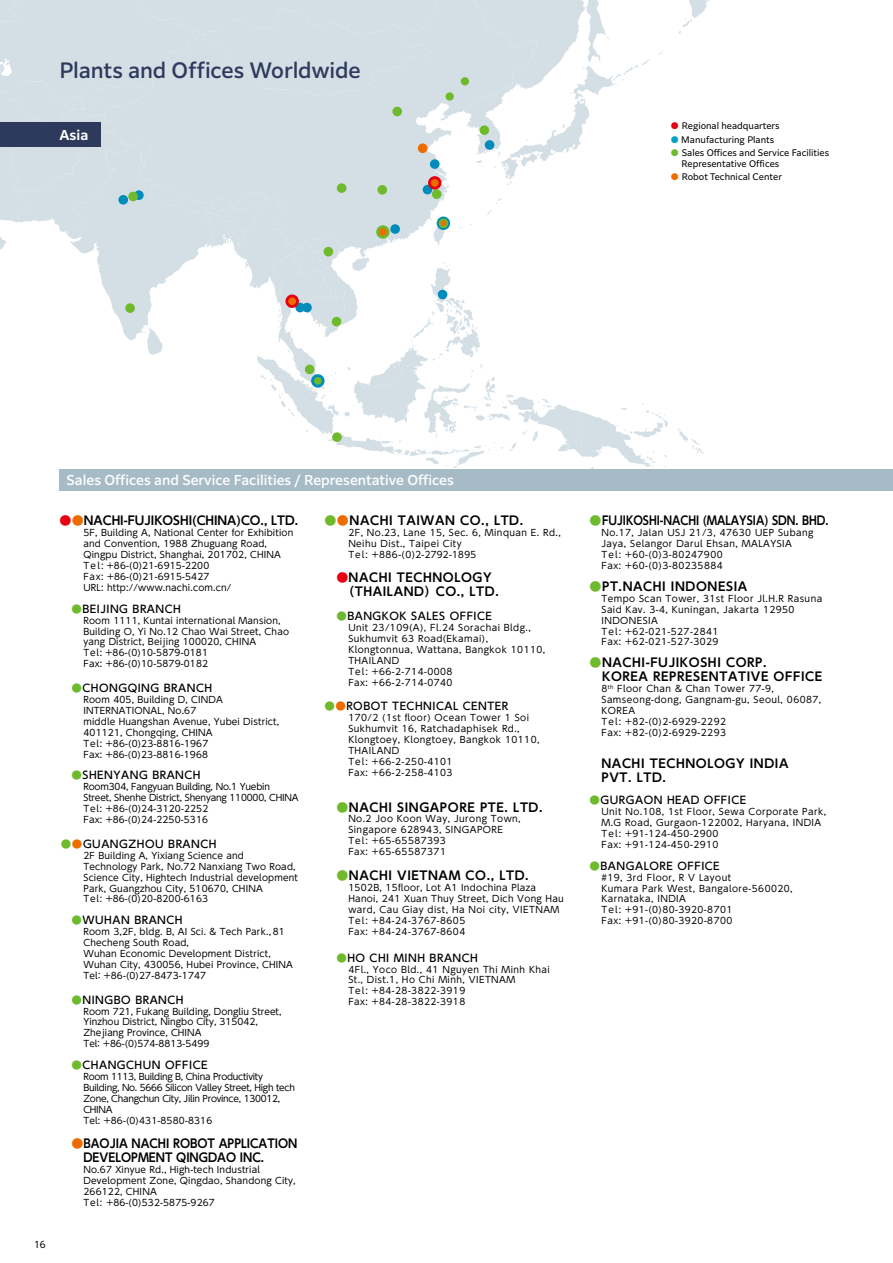
<style>
.page{position:relative;width:893px;height:1263px;background:#fff}
.page>*{position:absolute;margin:0;border:0;box-sizing:border-box;transform-origin:0 0}
.t1{font:500 21px "Clarimo UDPE";letter-spacing:-.005em;color:#2d3a5b}
.t2{font:500 13.5px "Clarimo UDPE";color:#fff}
.t3{font:600 13.5px "Clarimo UDPE";color:#fff}
.t4{font:700 12px/13.5px "UD Shin Go NT Pro De";letter-spacing:.05em;color:#000}
.t5{font:700 12px/13.5px "UD Shin Go Pro De";color:#000;scale:.93 1}
.t6{font:700 12px "UD Shin Go NT Pro De";color:#000;scale:.88 1}
.t7{font:700 12px "UD Shin Go Pro De";color:#000}
.t8{font:700 12px "UD Shin Go Pro De";letter-spacing:.05em;color:#000}
.t9{font:500 10.5px "UD Shin Go Pro";letter-spacing:.05em;color:#000}
.t10{font:500 10.5px "UD Shin Go NT Pro";letter-spacing:.05em;color:#000}
.t11{font:9px/10.9px "UD Shin Go NT Pro";letter-spacing:.02em;color:#000}
.t12{font:9px/10.9px "UD Shin Go NT Pro";letter-spacing:.05em;color:#000}
.t13{font:9px/10.9px "UD Shin Go NT Pro";letter-spacing:-.03em;color:#000}
.t14{font:9px/10.9px "UD Shin Go NT Pro";letter-spacing:-.02em;color:#000}
.t15{font:9px/10.5px "Clarimo UDPE";color:#000}
.s1{color:#e60012}
.s2{color:#00a0ca}
.s3{color:#6fba2c}
.s4{font-family:"Koz Go Pr 6 N"}
.s5{color:#ed6c00}
.s6{font-family:"UD Shin Go NT Pro De";color:#6fba2c}
.s7{font-family:"UD Shin Go NT Pro De";color:#ed6c00}
.s8{font-family:"UD Shin Go NT Pro De";font-weight:700;color:#6fba2c}
</style>
<div class="page">
<svg style="left:0;top:0;width:729px;height:470px"></svg>
<svg style="left:285px;top:294px;width:14px;height:14px"></svg>
<div style="left:431px;top:179px;width:8px;height:8px;background:#ed6c00;border-radius:50%"></div>
<div style="left:288px;top:297px;width:8px;height:8px;background:#ed6c00;border-radius:50%"></div>
<svg style="left:311px;top:374px;width:14px;height:14px"></svg>
<div style="left:314px;top:377px;width:8px;height:8px;background:#6fba2c;border-radius:50%"></div>
<div style="left:0;top:122px;width:100px;height:24px;background:#2d3a5b"></div>
<div style="left:59px;top:470px;width:834px;height:21px;background:#a7bbc7"></div>
<h1 class="t1" style="left:59px;top:53px;width:303px">Plants and Offices Worldwide</h1>
<h2 class="t3" style="left:59px;top:124px;width:30px">Asia</h2>
<p class="t15" style="left:670px;top:120px;width:111px"><span class="s1">●</span> Regional headquarters</p>
<p class="t15" style="left:670px;top:134px;width:105px"><span class="s2">●</span> Manufacturing Plants</p>
<p class="t15" style="left:670px;top:147px;width:160px"><span class="s3">●</span> Sales Offices and Service Facilities<span class="s4">　</span> Representative Offices</p>
<p class="t15" style="left:670px;top:171px;width:113px"><span class="s5">●</span> Robot Technical Center</p>
<p class="t11" style="left:34px;top:1239px;width:13px">16</p>
<h2 class="t2" style="left:67px;top:469px;width:389px">Sales Offices and Service Facilities / Representative Offices</h2>
<h3 class="t7" style="left:59px;top:511px;width:240px"><span class="s1">●</span><span class="s5">●</span>NACHI-FUJIKOSHI(CHINA)CO., LTD.</h3>
<p class="t11" style="left:83px;top:527px;width:211px">5F, Building A, National Center for Exhibition and Convention, 1988 Zhuguang Road, Qingpu District, Shanghai, 201702, CHINA Tel: +86-(0)21-6915-2200<br>Fax: +86-(0)21-6915-5427<br>URL: http://www.nachi.com.cn/</p>
<p class="t9" style="left:71px;top:600px;width:111px"><span class="s3">●</span>BEIJING BRANCH</p>
<p class="t11" style="left:83px;top:614px;width:207px">Room 1111, Kuntai international Mansion, Building O, Yi No.12 Chao Wai Street, Chao yang District, Beijing 100020, CHINA<br>Tel: +86-(0)10-5879-0181<br>Fax: +86-(0)10-5879-0182</p>
<p class="t9" style="left:71px;top:679px;width:142px"><span class="s3">●</span>CHONGQING BRANCH</p>
<p class="t11" style="left:83px;top:694px;width:197px">Room 405, Building D, CINDA<br>INTERNATIONAL, No.67<br>middle Huangshan Avenue, Yubei District,<br>401121, Chongqing, CHINA<br>Tel: +86-(0)23-8816-1967<br>Fax: +86-(0)23-8816-1968</p>
<p class="t9" style="left:71px;top:767px;width:131px"><span class="s3">●</span>SHENYANG BRANCH</p>
<p class="t14" style="left:83px;top:781px;width:217px">Room304, Fangyuan Building, No.1 Yuebin Street, Shenhe District, Shenyang 110000, CHINA Tel: +86-(0)24-3120-2252<br>Fax: +86-(0)24-2250-5316</p>
<p class="t9" style="left:61px;top:835px;width:157px"><span class="s3">●</span><span class="s5">●</span>GUANGZHOU BRANCH</p>
<p class="t11" style="left:83px;top:849px;width:216px">2F Building A, Yixiang Science and Technology Park, No.72 Nanxiang Two Road, Science City, Hightech Industrial development Park, Guangzhou City, 510670, CHINA<br>Tel: +86-(0)20-8200-6163</p>
<p class="t9" style="left:71px;top:912px;width:113px"><span class="s3">●</span>WUHAN BRANCH</p>
<p class="t11" style="left:83px;top:926px;width:211px">Room 3,2F, bldg. B, AI Sci. &amp; Tech Park.，81<br>Checheng South Road,<br>Wuhan Economic Development District, Wuhan City, 430056, Hubei Province, CHINA Tel： +86-(0)27-8473-1747</p>
<p class="t9" style="left:71px;top:991px;width:114px"><span class="s3">●</span>NINGBO BRANCH</p>
<p class="t11" style="left:83px;top:1005px;width:200px">Room 721, Fukang Building, Dongliu Street, Yinzhou District, Ningbo City, 315042，Zhejiang Province, CHINA<br>Tel：+86-(0)574-8813-5499</p>
<p class="t9" style="left:71px;top:1057px;width:138px"><span class="s3">●</span>CHANGCHUN OFFICE</p>
<p class="t13" style="left:83px;top:1071px;width:213px">Room 1113, Building B, China Productivity Building, No. 5666 Silicon Valley Street, High tech Zone, Changchun City, Jilin Province, 130012, CHINA<br>Tel: +86-(0)431-8580-8316</p>
<h3 class="t5" style="left:83px;top:1137px;width:232px;text-indent:-12px"><span class="s5">●</span>BAOJIA NACHI ROBOT APPLICATION<br>DEVELOPMENT QINGDAO INC.</h3>
<p class="t11" style="left:83px;top:1164px;width:214px">No.67 Xinyue Rd., High-tech Industrial<br>Development Zone, Qingdao, Shandong City,<br>266122, CHINA<br>Tel: +86-(0)532-5875-9267</p>
<h3 class="t8" style="left:324px;top:511px;width:200px"><span class="s6">●</span><span class="s7">●</span>NACHI TAIWAN CO., LTD.</h3>
<p class="t12" style="left:348px;top:527px;width:214px">2F, No.23, Lane 15, Sec. 6, Minquan E. Rd.,<br>Neihu Dist., Taipei City<br>T e l : +886- (0)２-２７９２-１８９５</p>
<h3 class="t4" style="left:336px;top:571px;width:164px;text-align:center"><span class="s1">●</span>NACHI TECHNOLOGY（THAILAND）CO., LTD.</h3>
<p class="t10" style="left:336px;top:608px;width:157px"><span class="s3">●</span>BANGKOK SALES OFFICE</p>
<p class="t12" style="left:348px;top:622px;width:198px">Unit 23/109(A), Fl.24 Sorachai Bldg.,<br>Sukhumvit 63 Road(Ekamai),<br>Klongtonnua, Wattana, Bangkok 10110,<br>THAILAND<br>Tel: +66-2-714-0008<br>Fax: +66-2-714-0740</p>
<p class="t10" style="left:324px;top:698px;width:185px"><span class="s8">●</span><span class="s5">●</span>ROBOT TECHNICAL CENTER</p>
<p class="t12" style="left:348px;top:712px;width:193px">170/2 (1st floor) Ocean Tower 1 Soi<br>Sukhumvit 16, Ratchadaphisek Rd.,<br>Klongtoey, Klongtoey, Bangkok 10110,<br>THAILAND<br>Tel: +66-2-250-4101<br>Fax: +66-2-258-4103</p>
<h3 class="t4" style="left:336px;top:800px;width:208px"><span class="s3">●</span>NACHI SINGAPORE PTE. LTD.</h3>
<p class="t12" style="left:348px;top:813px;width:174px">No.2 Joo Koon Way, Jurong Town,<br>Singapore 628943, SINGAPORE<br>Tel: +65-65587393<br>Fax: +65-65587371</p>
<h3 class="t4" style="left:336px;top:868px;width:194px"><span class="s3">●</span>NACHI VIETNAM CO., LTD.</h3>
<p class="t11" style="left:348px;top:881px;width:217px">1502B, 15floor, Lot A1 Indochina Plaza Hanoi, 241 Xuan Thuy Street, Dich Vong Hau ward, Cau Giay dist, Ha Noi city, VIETNAM Tel: +84-24-3767-8605<br>Fax: +84-24-3767-8604</p>
<p class="t10" style="left:336px;top:949px;width:143px"><span class="s3">●</span>HO CHI MINH BRANCH</p>
<p class="t12" style="left:348px;top:963px;width:203px">4Fl., Yoco Bld., 41 Nguyen Thi Minh Khai<br>St., Dist.1, Ho Chi Minh, VIETNAM<br>Tel: +84-28-3822-3919<br>Fax: +84-28-3822-3918</p>
<h3 class="t6" style="left:589px;top:511px;width:273px"><span class="s3">●</span>FUJIKOSHI-NACHI (MALAYSIA) SDN. BHD.</h3>
<p class="t12" style="left:601px;top:527px;width:213px">No.17, Jalan USJ 21/3, 47630 UEP Subang<br>Jaya, Selangor Darul Ehsan, MALAYSIA<br>Tel: +60-(0)3-80247900<br>Fax: +60-(0)3-80235884</p>
<h3 class="t4" style="left:589px;top:579px;width:159px"><span class="s3">●</span>PT.NACHI INDONESIA</h3>
<p class="t12" style="left:601px;top:592px;width:222px">Tempo Scan Tower, 31st Floor Jl.H.R Rasuna<br>Said Kav. 3-4, Kuningan, Jakarta 12950<br>INDONESIA<br>Tel: +62-021-527-2841<br>Fax: +62-021-527-3029</p>
<h3 class="t4" style="left:589px;top:656px;width:234px"><span class="s3">●</span>NACHI-FUJIKOSHI CORP.　KOREA REPRESENTATIVE OFFICE</h3>
<p class="t12" style="left:601px;top:683px;width:221px">8<sup>th</sup> Floor Chan &amp; Chan Tower 77-9,<br>Samseong-dong, Gangnam-gu, Seoul, 06087,<br>KOREA<br>Tel: +82-(0)2-6929-2292<br>Fax: +82-(0)2-6929-2293</p>
<h3 class="t4" style="left:601px;top:757px;width:188px">NACHI TECHNOLOGY INDIA<br>PVT. LTD.</h3>
<p class="t10" style="left:589px;top:791px;width:158px"><span class="s3">●</span>GURGAON HEAD OFFICE</p>
<p class="t12" style="left:601px;top:806px;width:226px">Unit No.108, 1st Floor, Sewa Corporate Park, M.G Road, Gurgaon-122002, Haryana, INDIA Tel: +91-124-450-2900<br>Fax: +91-124-450-2910</p>
<p class="t10" style="left:589px;top:857px;width:132px"><span class="s3">●</span>BANGALORE OFFICE</p>
<p class="t12" style="left:601px;top:871px;width:193px">#19, 3rd Floor, R V Layout<br>Kumara Park West, Bangalore-560020,<br>Karnataka, INDIA<br>Tel: +91-(0)80-3920-8701<br>Fax: +91-(0)80-3920-8700</p>
</div>
